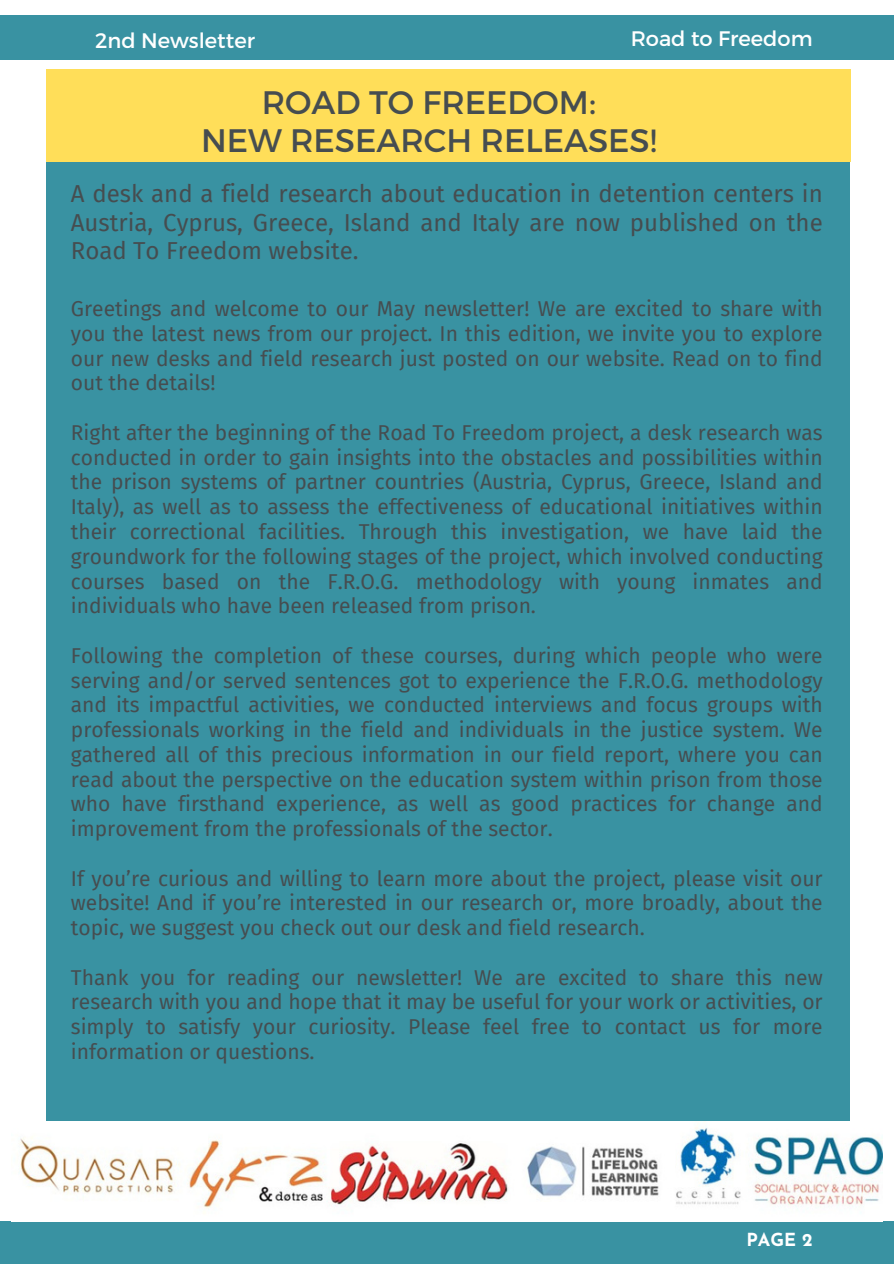
<style>
.page{position:relative;width:894px;height:1264px;background:#fff}
.page>*{position:absolute;margin:0;border:0;box-sizing:border-box;transform-origin:0 0}
.t1{font:32.55px/38.2px "Montserrat";color:#464d50;text-align:center}
.t2{font:24px/28.2px "Fira Sans";color:#464d50;text-align:justify}
.t3{font:21px/24.8px "Fira Sans";color:#464d50;text-align:justify}
.t4{font:21px "Montserrat";color:#fff}
.t5{font:700 18px "Josefin Sans";color:#fff}
</style>
<div class="page">
<div style="left:0;top:16px;width:893px;height:44px;background:#3992a2"></div>
<div style="left:0;top:1221px;width:893px;height:42px;background:#3992a2"></div>
<div style="left:46px;top:162px;width:803px;height:959px;background:#3992a2"></div>
<div style="left:46px;top:70px;width:804px;height:92px;background:#ffde59"></div>
<img style="left:20px;top:1127px;width:862px;height:82px">
<h2 class="t4" style="left:95px;top:26px;width:161px">2nd Newsletter</h2>
<h3 class="t4" style="left:630px;top:25px;width:183px">Road to Freedom</h3>
<h3 class="t1" style="left:201px;top:81px;width:457px">ROAD TO FREEDOM:<br>NEW RESEARCH RELEASES!</h3>
<h3 class="t2" style="left:71px;top:180px;width:753px">A desk and a field research about education in detention centers in Austria, Cyprus, Greece, Island and Italy are now published on the Road To Freedom website.</h3>
<h3 class="t3" style="left:71px;top:297px;width:753px">Greetings and welcome to our May newsletter! We are excited to share with you the latest news from our project. In this edition, we invite you to explore our new desks and field research just posted on our website. Read on to find out the details!</h3>
<h3 class="t3" style="left:71px;top:420px;width:753px">Right after the beginning of the Road To Freedom project, a desk research was conducted in order to gain insights into the obstacles and possibilities within the prison systems of partner countries (Austria, Cyprus, Greece, Island and Italy), as well as to assess the effectiveness of educational initiatives within their correctional facilities. Through this investigation, we have laid the groundwork for the following stages of the project, which involved conducting courses based on the F.R.O.G. methodology with young inmates and individuals who have been released from prison.</h3>
<h3 class="t3" style="left:71px;top:643px;width:753px">Following the completion of these courses, during which people who were serving and/or served sentences got to experience the F.R.O.G. methodology and its impactful activities, we conducted interviews and focus groups with professionals working in the field and individuals in the justice system. We gathered all of this precious information in our field report, where you can read about the perspective on the education system within prison from those who have firsthand experience, as well as good practices for change and improvement from the professionals of the sector.</h3>
<p class="t3" style="left:71px;top:866px;width:753px">If you’re curious and willing to learn more about the project, please visit our website! And if you’re interested in our research or, more broadly, about the topic, we suggest you check out our desk and field research.</p>
<p class="t3" style="left:71px;top:965px;width:753px">Thank you for reading our newsletter! We are excited to share this new research with you and hope that it may be useful for your work or activities, or simply to satisfy your curiosity. Please feel free to contact us for more information or questions.</p>
<h1 class="t5" style="left:746px;top:1232px;width:68px">PAGE 2</h1>
</div>
